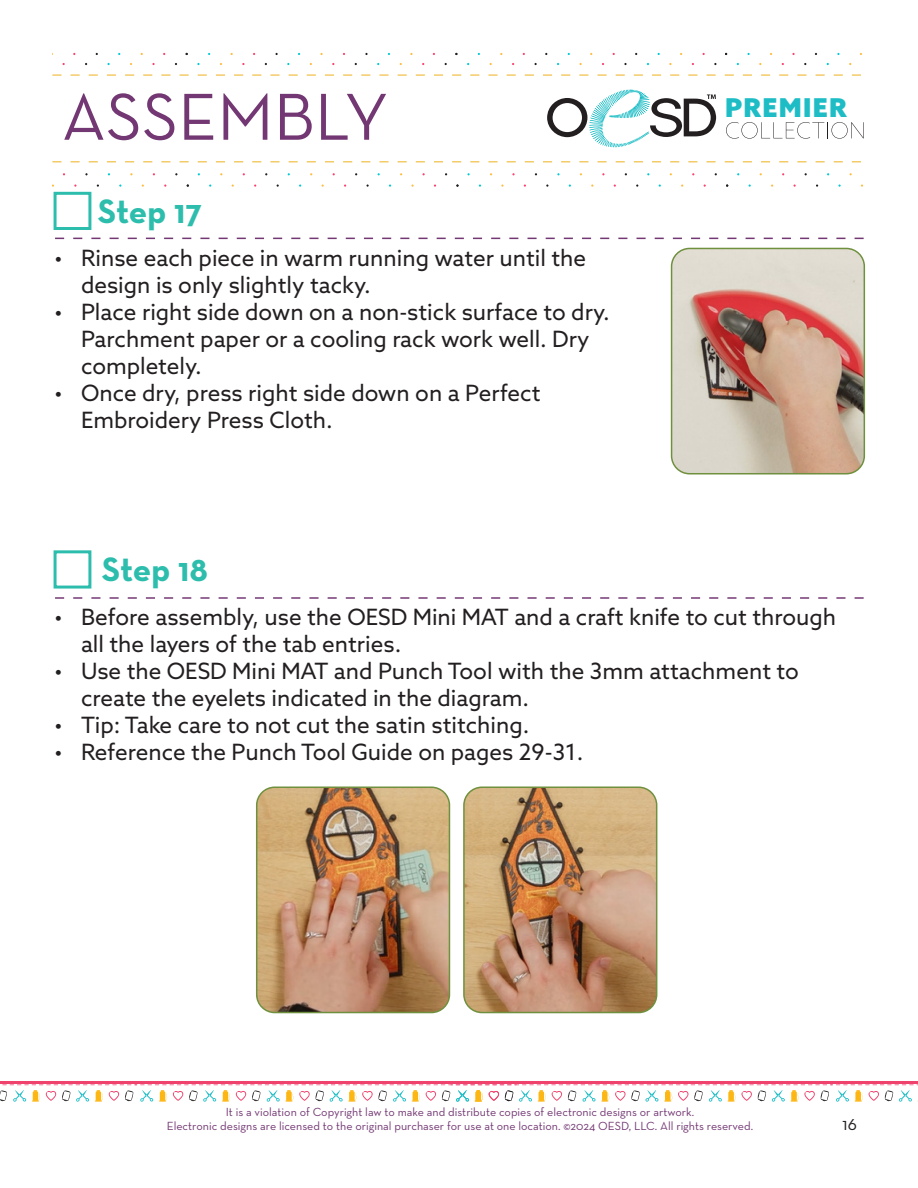
<style>
.page{position:relative;width:918px;height:1188px;background:#fff}
.page>*{position:absolute;margin:0;border:0;box-sizing:border-box;transform-origin:0 0}
.t1{font:67.5px "Neutra Text";color:#733873}
.t2{font:700 34.5px "Neutra Text";letter-spacing:-.005em;color:#2dbdad}
.t3{font:900 25.95px "Azo Sans";letter-spacing:.05em;color:#1ebdc6}
.t4{font:22.5px/27px "Azo Sans";color:#231f20}
.t5{font:18px "Neutra Text";color:#231f20}
.t6{font:12px "Neutra Text";color:#733873}
</style>
<div class="page">
<div style="left:54px;top:192px;width:37px;height:38px;border:3px solid #2dbdad"></div>
<div style="left:54px;top:550px;width:37px;height:39px;border:3px solid #2dbdad"></div>
<svg style="left:55px;top:238px;width:809px;height:1px"></svg>
<img style="left:672px;top:248px;width:192px;height:226px">
<div style="left:671px;top:248px;width:194px;height:226px;border:2px solid #6f903e;border-radius:18px"></div>
<svg style="left:55px;top:597px;width:809px;height:2px"></svg>
<img style="left:257px;top:787px;width:192px;height:226px">
<div style="left:256px;top:787px;width:194px;height:226px;border:2px solid #6f903e;border-radius:18px"></div>
<img style="left:464px;top:787px;width:193px;height:226px">
<div style="left:463px;top:787px;width:194px;height:226px;border:2px solid #6f903e;border-radius:18px"></div>
<svg style="left:52px;top:74px;width:809px;height:2px"></svg>
<svg style="left:52px;top:161px;width:809px;height:2px"></svg>
<svg style="left:547px;top:89px;width:170px;height:59px"></svg>
<svg style="left:726px;top:122px;width:122px;height:17px"></svg>
<svg style="left:851px;top:122px;width:13px;height:17px"></svg>
<hr style="left:451px;top:1081px;width:381px;height:2px;background:#ef436d">
<hr style="left:831px;top:1081px;width:87px;height:2px;background:#ef436d">
<svg style="left:827px;top:1084px;width:91px;height:18px"></svg>
<hr style="left:0;top:1081px;width:137px;height:2px;background:#ef436d">
<hr style="left:135px;top:1081px;width:381px;height:2px;background:#ef436d">
<svg style="left:0;top:1084px;width:442px;height:18px"></svg>
<svg style="left:442px;top:1084px;width:385px;height:18px"></svg>
<p class="t1" style="left:62px;top:76px;width:328px">ASSEMBLY</p>
<p class="t3" style="left:725px;top:91px;width:123px">PREMIER</p>
<p class="t2" style="left:98px;top:189px;width:106px">Step 17</p>
<p class="t4" style="left:81px;top:244px;width:507px;text-indent:-27px">• Rinse each piece in warm running water until the design is only slightly tacky.</p>
<p class="t4" style="left:81px;top:298px;width:530px;text-indent:-27px">• Place right side down on a non-stick surface to dry.<br>Parchment paper or a cooling rack work well. Dry completely.</p>
<p class="t4" style="left:81px;top:379px;width:461px;text-indent:-27px">• Once dry, press right side down on a Perfect<br>Embroidery Press Cloth.</p>
<p class="t2" style="left:102px;top:548px;width:108px">Step 18</p>
<p class="t4" style="left:81px;top:603px;width:757px;text-indent:-27px">• Before assembly, use the OESD Mini MAT and a craft knife to cut through all the layers of the tab entries.</p>
<p class="t4" style="left:81px;top:657px;width:719px;text-indent:-27px">• Use the OESD Mini MAT and Punch Tool with the 3mm attachment to create the eyelets indicated in the diagram.</p>
<p class="t4" style="left:54px;top:711px;width:477px">• Tip: Take care to not cut the satin stitching.</p>
<p class="t4" style="left:54px;top:738px;width:531px">• Reference the Punch Tool Guide on pages 29-31.</p>
<p class="t6" style="left:226px;top:1105px;width:470px">It is a violation of Copyright law to make and distribute copies of electronic designs or artwork.</p>
<p class="t6" style="left:167px;top:1119px;width:588px">Electronic designs are licensed to the original purchaser for use at one location. ©2024 OESD, LLC. All rights reserved.</p>
<p class="t5" style="left:843px;top:1113px;width:16px">16</p>
</div>
